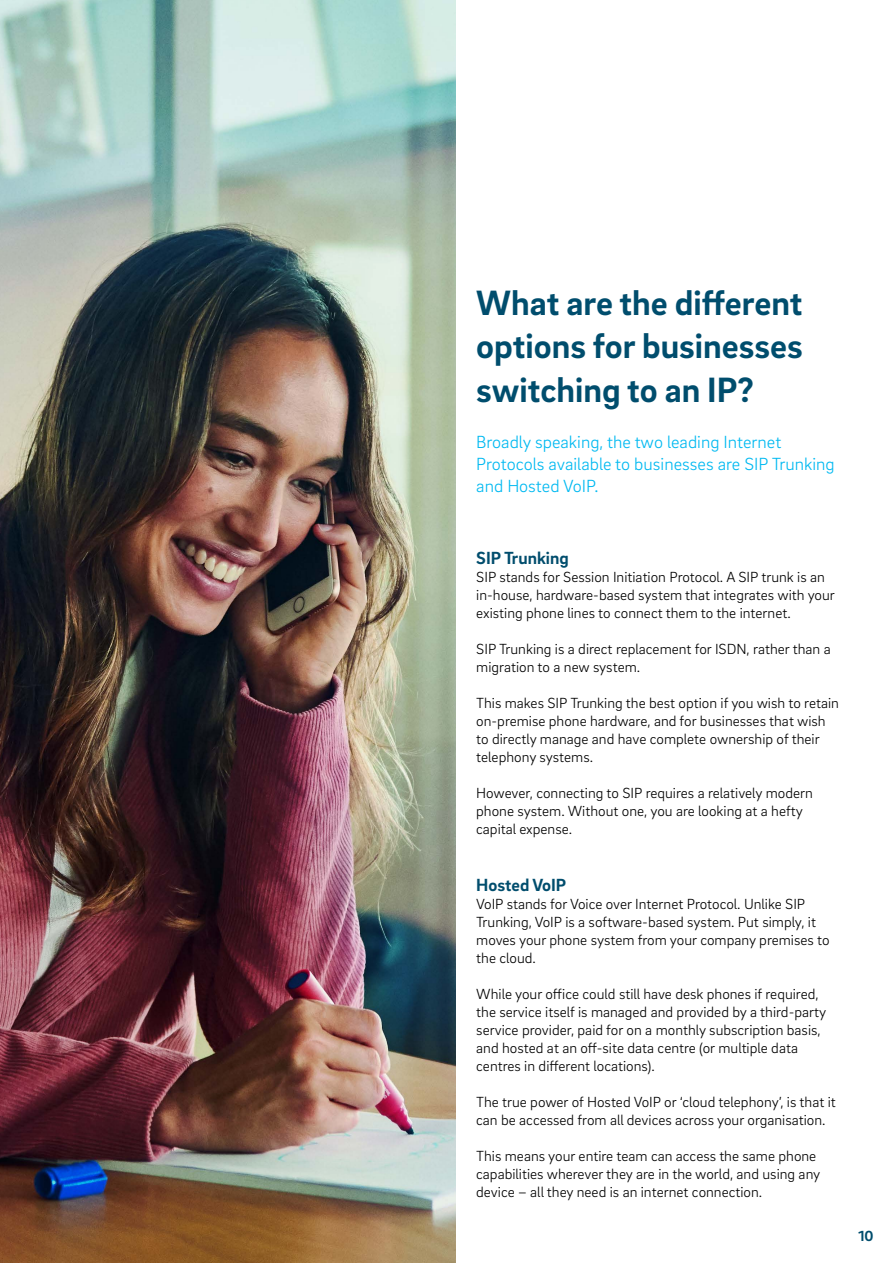
<style>
.page{position:relative;width:893px;height:1263px;background:#fff}
.page>*{position:absolute;margin:0;border:0;box-sizing:border-box;transform-origin:0 0}
.t1{font:700 36px/43.2px "Brix Sans";color:#004d6d;text-align:justify}
.t2{font:300 18px/21.6px "Brix Sans";color:#00b9f1}
.t3{font:700 18px "Brix Sans";color:#004d6d}
.t4{font:300 15px/18px "Brix Sans";color:#000}
.t5{font:700 15px "Brix Sans";color:#004d6d}
</style>
<div class="page">
<img style="left:0;top:0;width:455px;height:1263px">
<h1 class="t1" style="left:476px;top:280px;width:328px">What are the different options for businesses switching to an IP?</h1>
<p class="t2" style="left:476px;top:431px;width:360px">Broadly speaking, the two leading Internet<br>Protocols available to businesses are SIP Trunking and Hosted VoIP.</p>
<p class="t3" style="left:476px;top:546px;width:94px">SIP Trunking</p>
<p class="t4" style="left:476px;top:567px;width:360px">SIP stands for Session Initiation Protocol. A SIP trunk is an in-house, hardware-based system that integrates with your existing phone lines to connect them to the internet.</p>
<p class="t4" style="left:476px;top:639px;width:356px">SIP Trunking is a direct replacement for ISDN, rather than a migration to a new system.</p>
<p class="t4" style="left:476px;top:693px;width:364px">This makes SIP Trunking the best option if you wish to retain on-premise phone hardware, and for businesses that wish to directly manage and have complete ownership of their telephony systems.</p>
<p class="t4" style="left:476px;top:783px;width:338px">However, connecting to SIP requires a relatively modern phone system. Without one, you are looking at a hefty capital expense.</p>
<p class="t3" style="left:476px;top:873px;width:92px">Hosted VoIP</p>
<p class="t4" style="left:476px;top:894px;width:355px">VoIP stands for Voice over Internet Protocol. Unlike SIP Trunking, VoIP is a software-based system. Put simply, it moves your phone system from your company premises to the cloud.</p>
<p class="t4" style="left:476px;top:984px;width:352px">While your office could still have desk phones if required, the service itself is managed and provided by a third-party service provider, paid for on a monthly subscription basis, and hosted at an off-site data centre (or multiple data centres in different locations).</p>
<p class="t4" style="left:476px;top:1092px;width:361px">The true power of Hosted VoIP or ‘cloud telephony’, is that it can be accessed from all devices across your organisation.</p>
<p class="t4" style="left:476px;top:1146px;width:346px">This means your entire team can access the same phone capabilities wherever they are in the world, and using any device – all they need is an internet connection.</p>
<p class="t5" style="left:858px;top:1226px;width:17px">10</p>
</div>
